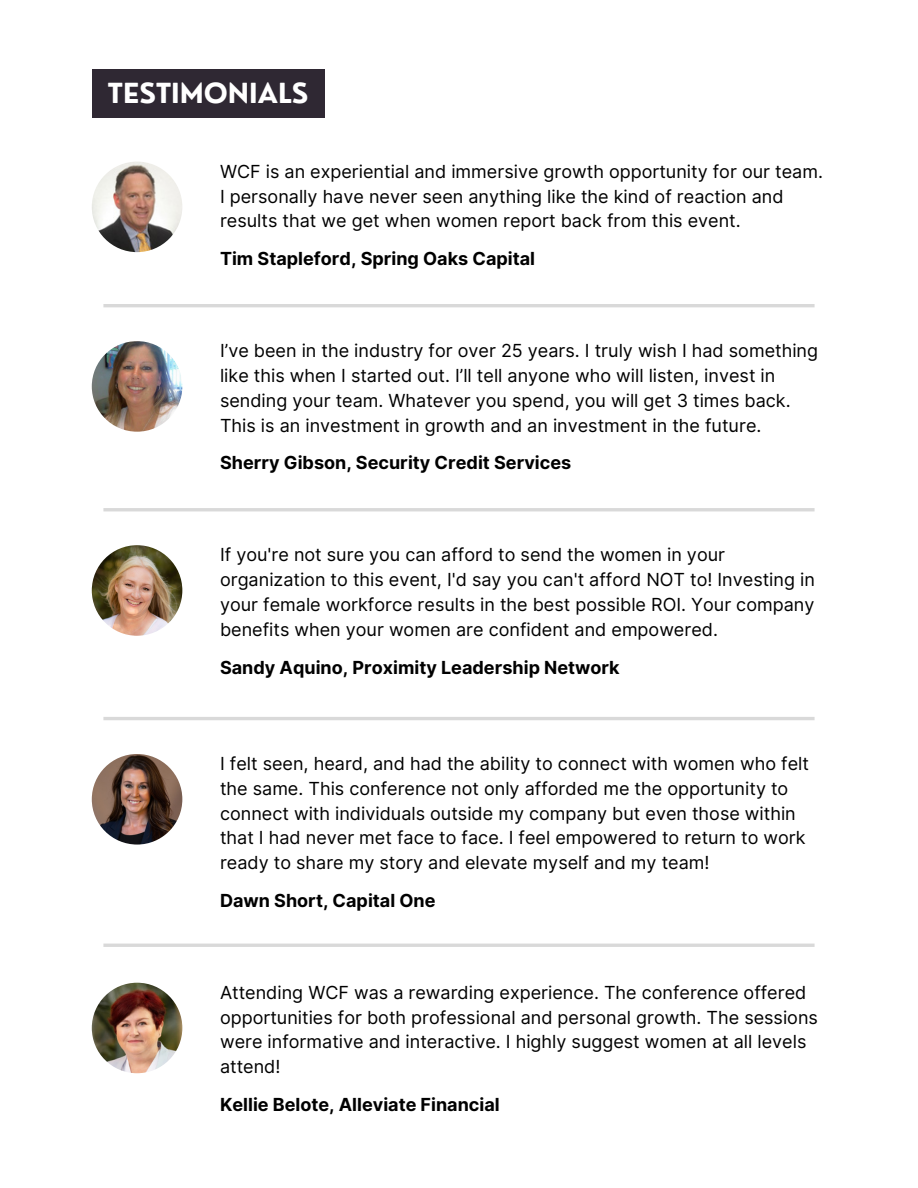
<style>
.page{position:relative;width:918px;height:1188px;background:#fff}
.page>*{position:absolute;margin:0;border:0;box-sizing:border-box;transform-origin:0 0}
.t1{font:700 27px "Nourd";color:#fff}
.t2{font:18px/24.8px "Inter";color:#000}
.t3{font:700 18px "Inter";color:#000}
</style>
<div class="page">
<div style="left:92px;top:69px;width:233px;height:48px;background:#2f2833"></div>
<img style="left:92px;top:162px;width:90px;height:90px;border-radius:50%">
<hr style="left:103px;top:304px;width:712px;height:3px;background:#d9d9d9">
<hr style="left:103px;top:508px;width:712px;height:3px;background:#d9d9d9">
<img style="left:92px;top:341px;width:90px;height:91px;border-radius:50%">
<hr style="left:103px;top:717px;width:712px;height:3px;background:#d9d9d9">
<hr style="left:103px;top:944px;width:712px;height:3px;background:#d9d9d9">
<img style="left:92px;top:754px;width:90px;height:91px;border-radius:50%">
<img style="left:92px;top:983px;width:90px;height:90px;border-radius:50%">
<img style="left:92px;top:545px;width:90px;height:91px;border-radius:50%">
<h1 class="t1" style="left:108px;top:76px;width:202px">TESTIMONIALS</h1>
<p class="t2" style="left:220px;top:159px;width:604px">WCF is an experiential and immersive growth opportunity for our team.<br>I personally have never seen anything like the kind of reaction and results that we get when women report back from this event.</p>
<h2 class="t3" style="left:220px;top:248px;width:317px">Tim Stapleford, Spring Oaks Capital</h2>
<h2 class="t2" style="left:220px;top:338px;width:600px">I’ve been in the industry for over 25 years. I truly wish I had something like this when I started out. I’ll tell anyone who will listen, invest in sending your team. Whatever you spend, you will get 3 times back.<br>This is an investment in growth and an investment in the future.</h2>
<p class="t3" style="left:220px;top:452px;width:353px">Sherry Gibson, Security Credit Services</p>
<p class="t2" style="left:220px;top:542px;width:596px">If you're not sure you can afford to send the women in your organization to this event, I'd say you can't afford NOT to! Investing in your female workforce results in the best possible ROI. Your company benefits when your women are confident and empowered.</p>
<h2 class="t3" style="left:220px;top:656px;width:401px">Sandy Aquino, Proximity Leadership Network</h2>
<p class="t2" style="left:220px;top:751px;width:590px">I felt seen, heard, and had the ability to connect with women who felt the same. This conference not only afforded me the opportunity to connect with individuals outside my company but even those within that I had never met face to face. I feel empowered to return to work ready to share my story and elevate myself and my team!</p>
<p class="t3" style="left:220px;top:890px;width:217px">Dawn Short, Capital One</p>
<h2 class="t2" style="left:220px;top:980px;width:599px">Attending WCF was a rewarding experience. The conference offered opportunities for both professional and personal growth. The sessions were informative and interactive. I highly suggest women at all levels attend!</h2>
<p class="t3" style="left:220px;top:1094px;width:281px">Kellie Belote, Alleviate Financial</p>
</div>
